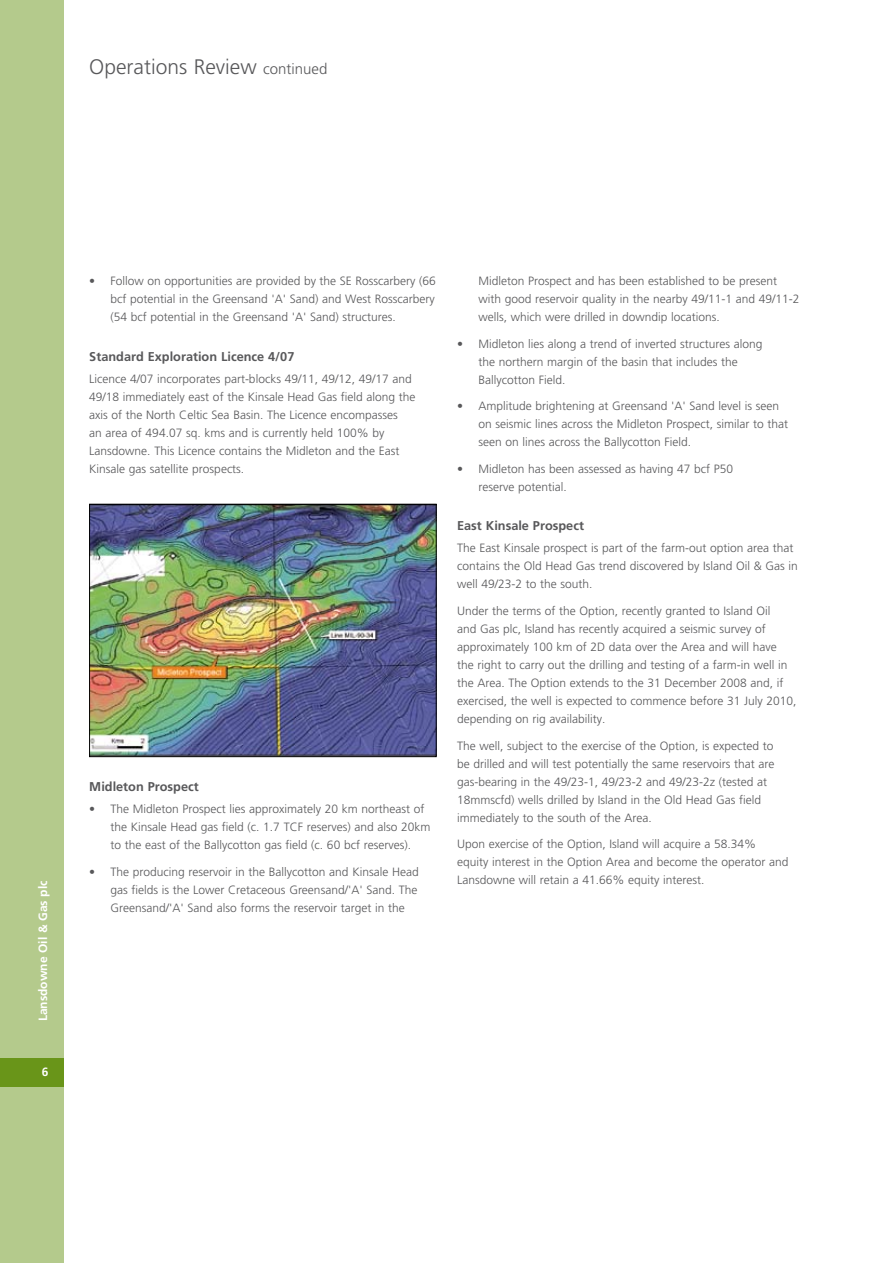
<style>
.page{position:relative;width:893px;height:1263px;background:#fff}
.page>*{position:absolute;margin:0;border:0;box-sizing:border-box;transform-origin:0 0}
.t1{font:300 21px "Frutiger";color:#58585a}
.t2{font:700 12.75px "Frutiger";color:#58585a}
.t3{font:300 12px/18px "Frutiger";color:#58585a}
.t4{font:700 12px "Frutiger";color:#fff}
.s1{font-size:15px}
</style>
<div class="page">
<div style="left:0;top:0;width:64px;height:1263px;background:#b4ca8c"></div>
<div style="left:0;top:1058px;width:64px;height:28px;background:#699519"></div>
<img style="left:91px;top:506px;width:343px;height:249px">
<div style="left:89px;top:504px;width:347px;height:253px;border:1px solid #000"></div>
<h1 class="t1" style="left:89px;top:55px;width:240px">Operations Review <span class="s1">continued</span></h1>
<p class="t4" style="left:36px;top:1021px;width:142px;rotate:-90deg">Lansdowne Oil &amp; Gas plc</p>
<p class="t4" style="left:42px;top:1064px;width:8px">6</p>
<p class="t3" style="left:111px;top:272px;width:327px;text-align:justify;text-indent:-21px">• Follow on opportunities are provided by the SE Rosscarbery (66 bcf potential in the Greensand 'A' Sand) and West Rosscarbery (54 bcf potential in the Greensand 'A' Sand) structures.</p>
<p class="t2" style="left:89px;top:349px;width:207px">Standard Exploration Licence 4/07</p>
<p class="t3" style="left:89px;top:370px;width:328px">Licence 4/07 incorporates part-blocks 49/11, 49/12, 49/17 and 49/18 immediately east of the Kinsale Head Gas field along the axis of the North Celtic Sea Basin. The Licence encompasses<br>an area of 494.07 sq. kms and is currently held 100% by Lansdowne. This Licence contains the Midleton and the East Kinsale gas satellite prospects.</p>
<p class="t2" style="left:89px;top:779px;width:111px">Midleton Prospect</p>
<p class="t3" style="left:111px;top:800px;width:321px;text-indent:-21px">• The Midleton Prospect lies approximately 20 km northeast of the Kinsale Head gas field (c. 1.7 TCF reserves) and also 20km to the east of the Ballycotton gas field (c. 60 bcf reserves).</p>
<p class="t3" style="left:111px;top:862px;width:310px;text-align:justify;text-indent:-21px">• The producing reservoir in the Ballycotton and Kinsale Head gas fields is the Lower Cretaceous Greensand/'A' Sand. The Greensand/'A' Sand also forms the reservoir target in the</p>
<p class="t3" style="left:478px;top:272px;width:323px">Midleton Prospect and has been established to be present with good reservoir quality in the nearby 49/11-1 and 49/11-2 wells, which were drilled in downdip locations.</p>
<p class="t3" style="left:478px;top:335px;width:286px;text-indent:-21px">• Midleton lies along a trend of inverted structures along the northern margin of the basin that includes the<br>Ballycotton Field.</p>
<p class="t3" style="left:478px;top:397px;width:311px;text-indent:-21px">• Amplitude brightening at Greensand 'A' Sand level is seen on seismic lines across the Midleton Prospect, similar to that seen on lines across the Ballycotton Field.</p>
<p class="t3" style="left:478px;top:460px;width:256px;text-indent:-21px">• Midleton has been assessed as having 47 bcf P50 reserve potential.</p>
<p class="t2" style="left:457px;top:518px;width:128px">East Kinsale Prospect</p>
<p class="t3" style="left:457px;top:539px;width:342px">The East Kinsale prospect is part of the farm-out option area that contains the Old Head Gas trend discovered by Island Oil &amp; Gas in well 49/23-2 to the south.</p>
<p class="t3" style="left:457px;top:602px;width:341px">Under the terms of the Option, recently granted to Island Oil<br>and Gas plc, Island has recently acquired a seismic survey of approximately 100 km of 2D data over the Area and will have the right to carry out the drilling and testing of a farm-in well in the Area. The Option extends to the 31 December 2008 and, if exercised, the well is expected to commence before 31 July 2010, depending on rig availability.</p>
<p class="t3" style="left:457px;top:736px;width:319px">The well, subject to the exercise of the Option, is expected to be drilled and will test potentially the same reservoirs that are gas-bearing in the 49/23-1, 49/23-2 and 49/23-2z (tested at 18mmscfd) wells drilled by Island in the Old Head Gas field immediately to the south of the Area.</p>
<p class="t3" style="left:457px;top:835px;width:333px">Upon exercise of the Option, Island will acquire a 58.34% equity interest in the Option Area and become the operator and<br>Lansdowne will retain a 41.66% equity interest.</p>
</div>
